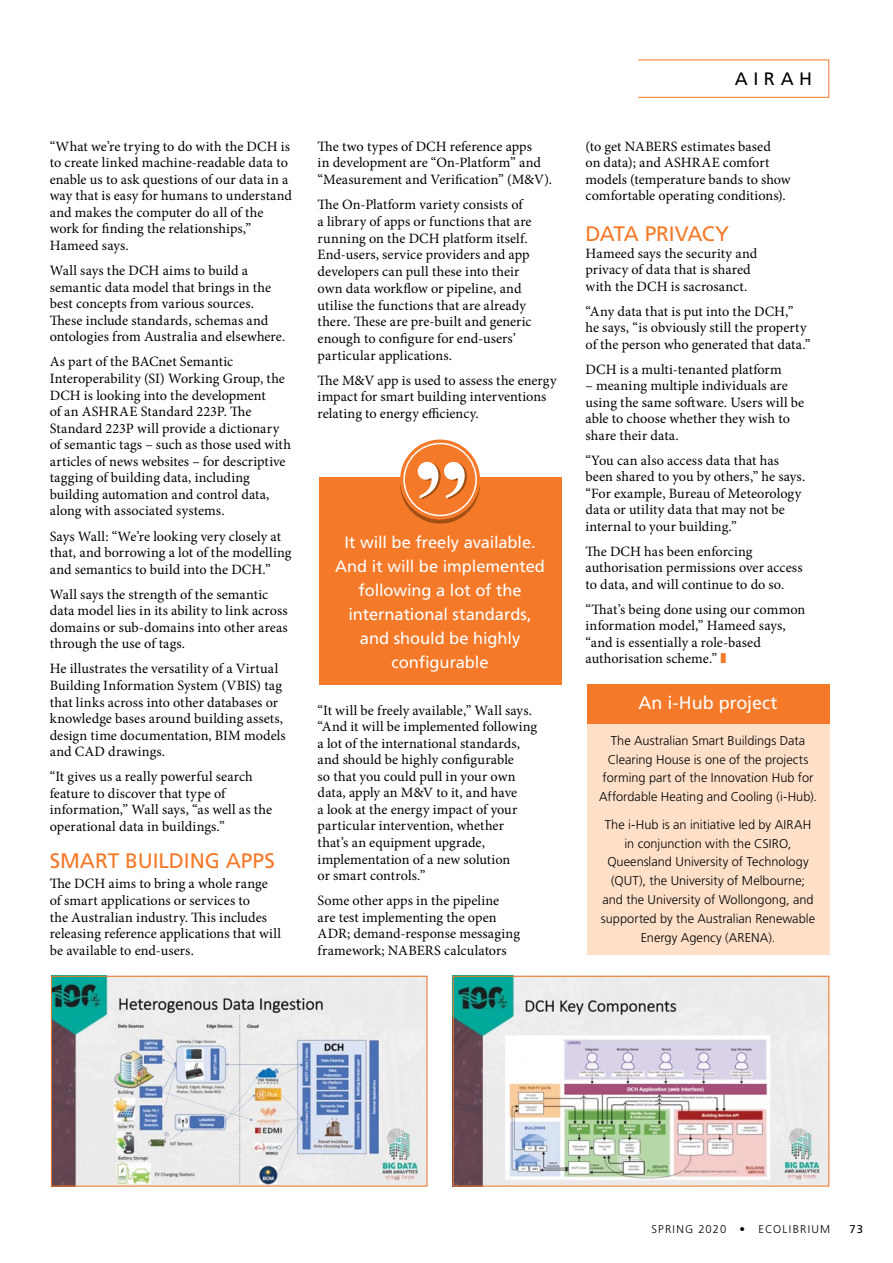
<style>
.page{position:relative;width:893px;height:1263px;background:#fff}
.page>*{position:absolute;margin:0;border:0;box-sizing:border-box;transform-origin:0 0}
.t1{font:21px "Frutiger LT Std";letter-spacing:-.005em;color:#f47929}
.t2{font:21px "Frutiger LT Std";letter-spacing:-.035em;color:#f47929}
.t3{font:18px "Frutiger LT Std";letter-spacing:-.005em;color:#fff}
.t4{font:18px "Frutiger LT Std";letter-spacing:.3em;color:#000}
.t5{font:16.5px/24px "Frutiger LT Std";letter-spacing:-.005em;color:#fff;text-align:center}
.t6{font:14.25px/16.5px "Minion Pro";letter-spacing:.005em;color:#000}
.t7{font:300 12.75px/18.9px "Frutiger LT Std";color:#000;text-align:center}
.t8{font:300 11.25px "Frutiger LT Std";letter-spacing:.11em;color:#000}
.t9{font:11.25px "Frutiger LT Std";color:#000}
.s1{color:#f47929}
</style>
<div class="page">
<div style="left:638px;top:60px;width:191px;height:38px;border:1px solid #f47929"></div>
<div style="left:319px;top:477px;width:242px;height:208px;background:#f47929"></div>
<svg style="left:400px;top:443px;width:80px;height:81px"></svg>
<div style="left:587px;top:685px;width:242px;height:39px;background:#f47929"></div>
<div style="left:587px;top:724px;width:242px;height:97px;background:#fee0c9"></div>
<div style="left:587px;top:808px;width:242px;height:147px;background:#fee0c9"></div>
<img style="left:53px;top:978px;width:372px;height:206px">
<div style="left:51px;top:976px;width:376px;height:210px;border:1px solid #f47929"></div>
<img style="left:455px;top:978px;width:372px;height:206px">
<div style="left:453px;top:976px;width:376px;height:210px;border:1px solid #f47929"></div>
<p class="t6" style="left:50px;top:138px;width:244px">“What we’re trying to do with the DCH is to create linked machine-readable data to enable us to ask questions of our data in a way that is easy for humans to understand and makes the computer do all of the work for finding the relationships,” Hameed says.</p>
<p class="t6" style="left:50px;top:262px;width:237px">Wall says the DCH aims to build a semantic data model that brings in the best concepts from various sources.<br>These include standards, schemas and ontologies from Australia and elsewhere.</p>
<p class="t6" style="left:50px;top:354px;width:243px">As part of the BACnet Semantic Interoperability (SI) Working Group, the DCH is looking into the development<br>of an ASHRAE Standard 223P. The Standard 223P will provide a dictionary of semantic tags – such as those used with articles of news websites – for descriptive tagging of building data, including building automation and control data, along with associated systems.</p>
<p class="t6" style="left:50px;top:528px;width:243px">Says Wall: “We’re looking very closely at that, and borrowing a lot of the modelling and semantics to build into the DCH.”</p>
<p class="t6" style="left:50px;top:586px;width:240px">Wall says the strength of the semantic data model lies in its ability to link across domains or sub-domains into other areas through the use of tags.</p>
<p class="t6" style="left:50px;top:661px;width:237px">He illustrates the versatility of a Virtual Building Information System (VBIS) tag that links across into other databases or knowledge bases around building assets, design time documentation, BIM models and CAD drawings.</p>
<p class="t6" style="left:50px;top:768px;width:224px">“It gives us a really powerful search feature to discover that type of information,” Wall says, “as well as the operational data in buildings.”</p>
<h1 class="t1" style="left:50px;top:848px;width:227px">SMART BUILDING APPS</h1>
<p class="t6" style="left:50px;top:876px;width:233px">The DCH aims to bring a whole range of smart applications or services to<br>the Australian industry. This includes releasing reference applications that will be available to end-users.</p>
<p class="t6" style="left:318px;top:138px;width:236px">The two types of DCH reference apps<br>in development are “On-Platform” and “Measurement and Verification” (M&amp;V).</p>
<p class="t6" style="left:318px;top:196px;width:215px">The On-Platform variety consists of a library of apps or functions that are running on the DCH platform itself.<br>End-users, service providers and app developers can pull these into their own data workflow or pipeline, and utilise the functions that are already there. These are pre-built and generic enough to configure for end-users’ particular applications.</p>
<p class="t6" style="left:318px;top:372px;width:241px">The M&amp;V app is used to assess the energy impact for smart building interventions relating to energy efficiency.</p>
<p class="t5" style="left:335px;top:530px;width:211px">It will be freely available.<br>And it will be implemented following a lot of the international standards, and should be highly configurable</p>
<p class="t6" style="left:318px;top:702px;width:221px">“It will be freely available,” Wall says. “And it will be implemented following a lot of the international standards, and should be highly configurable<br>so that you could pull in your own data, apply an M&amp;V to it, and have<br>a look at the energy impact of your particular intervention, whether that’s an equipment upgrade, implementation of a new solution<br>or smart controls.”</p>
<p class="t6" style="left:318px;top:892px;width:204px">Some other apps in the pipeline are test implementing the open<br>ADR; demand‑response messaging framework; NABERS calculators</p>
<p class="t4" style="left:735px;top:68px;width:79px">AIRAH</p>
<p class="t6" style="left:585px;top:138px;width:207px">(to get NABERS estimates based<br>on data); and ASHRAE comfort models (temperature bands to show comfortable operating conditions).</p>
<h1 class="t2" style="left:585px;top:222px;width:145px">DATA PRIVACY</h1>
<p class="t6" style="left:585px;top:245px;width:173px">Hameed says the security and privacy of data that is shared with the DCH is sacrosanct.</p>
<p class="t6" style="left:585px;top:303px;width:227px">“Any data that is put into the DCH,” he says, “is obviously still the property of the person who generated that data.”</p>
<p class="t6" style="left:585px;top:361px;width:198px">DCH is a multi-tenanted platform</p>
<p class="t6" style="left:585px;top:377px;width:220px">– meaning multiple individuals are using the same software. Users will be able to choose whether they wish to share their data.</p>
<p class="t6" style="left:585px;top:452px;width:221px">“You can also access data that has been shared to you by others,” he says. “For example, Bureau of Meteorology data or utility data that may not be internal to your building.”</p>
<p class="t6" style="left:585px;top:543px;width:219px">The DCH has been enforcing authorisation permissions over access to data, and will continue to do so.</p>
<p class="t6" style="left:585px;top:601px;width:221px">“That’s being done using our common information model,” Hameed says, “and is essentially a role-based authorisation scheme.” <span class="s1">❚</span></p>
<p class="t3" style="left:638px;top:692px;width:141px">An i-Hub project</p>
<p class="t7" style="left:599px;top:731px;width:219px">The Australian Smart Buildings Data Clearing House is one of the projects forming part of the Innovation Hub for Affordable Heating and Cooling (i-Hub).</p>
<p class="t7" style="left:601px;top:815px;width:216px">The i-Hub is an initiative led by AIRAH in conjunction with the CSIRO, Queensland University of Technology (QUT), the University of Melbourne; and the University of Wollongong, and supported by the Australian Renewable Energy Agency (ARENA).</p>
<p class="t8" style="left:651px;top:1223px;width:180px">SPRING 2020 • ECOLIBRIUM</p>
<p class="t9" style="left:850px;top:1223px;width:15px">73</p>
</div>
